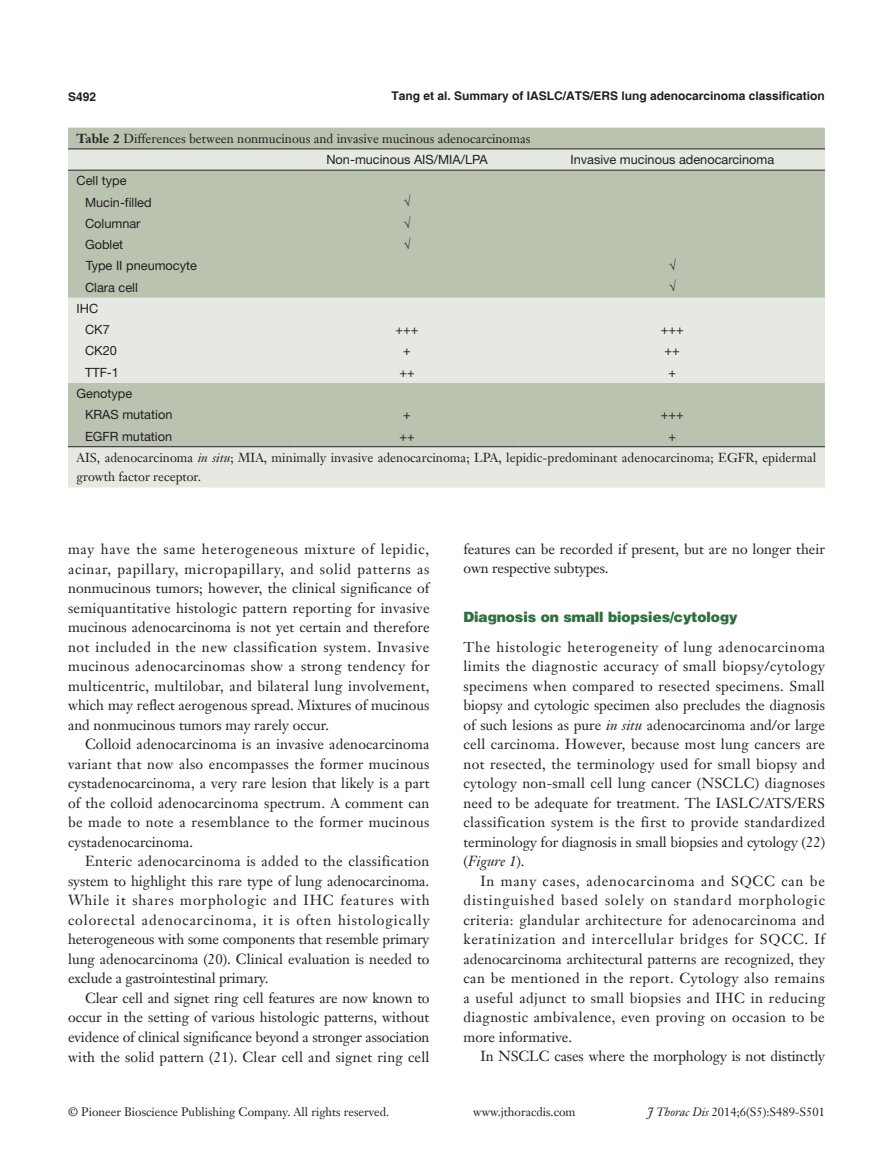
<style>
.page{position:relative;width:893px;height:1170px;background:#fff}
.page>*{position:absolute;margin:0;border:0;box-sizing:border-box;transform-origin:0 0}
.t1{font:14.25px/19.5px "Janson Text LT";color:#231f20;text-align:justify}
.t2{font:900 14.25px "Helvetica";color:#30703e}
.t3{font:12.75px/19.5px "Janson Text LT";letter-spacing:.005em;color:#231f20}
.t4{font:12.75px/21.3px "Helvetica Neue LT Pro";color:#231f20}
.t5{font:12.75px "Times New Roman";color:#231f20}
.t6{font:12px "Janson Text LT";color:#231f20}
.t7{font:700 12px "Helvetica";color:#231f20}
.s1{font-weight:700}
.s2{font-style:italic}
</style>
<div class="page">
<div style="left:68px;top:128px;width:757px;height:20px;background:#bac2b0"></div>
<svg style="left:68px;top:149px;width:757px;height:338px;background:#ccd2c4"></svg>
<hr style="left:68px;top:148px;width:226px;height:1px;background:#231f20">
<hr style="left:294px;top:148px;width:226px;height:1px;background:#231f20">
<hr style="left:520px;top:148px;width:305px;height:1px;background:#231f20">
<hr style="left:68px;top:170px;width:226px;height:1px;background:#231f20">
<hr style="left:294px;top:170px;width:226px;height:1px;background:#231f20">
<hr style="left:520px;top:170px;width:305px;height:1px;background:#231f20">
<hr style="left:68px;top:446px;width:226px;height:1px;background:#231f20">
<hr style="left:294px;top:446px;width:226px;height:1px;background:#231f20">
<hr style="left:520px;top:446px;width:305px;height:1px;background:#231f20">
<p class="t7" style="left:68px;top:89px;width:30px">S492</p>
<p class="t7" style="left:391px;top:88px;width:435px">Tang et al. Summary of IASLC/ATS/ERS lung adenocarcinoma classification</p>
<p class="t3" style="left:77px;top:128px;width:455px"><span class="s1">Table 2</span> Differences between nonmucinous and invasive mucinous adenocarcinomas</p>
<p class="t4" style="left:326px;top:148px;width:163px">Non-mucinous AIS/MIA/LPA</p>
<p class="t4" style="left:570px;top:148px;width:205px">Invasive mucinous adenocarcinoma</p>
<p class="t4" style="left:85px;top:170px;width:68px;text-indent:-9px">Cell type<br>Mucin-filled</p>
<p class="t5" style="left:404px;top:193px;width:8px">√</p>
<p class="t4" style="left:85px;top:212px;width:57px">Columnar</p>
<p class="t5" style="left:404px;top:215px;width:8px">√</p>
<p class="t4" style="left:85px;top:234px;width:40px">Goblet</p>
<p class="t5" style="left:404px;top:236px;width:8px">√</p>
<p class="t4" style="left:86px;top:255px;width:113px">Type II pneumocyte</p>
<p class="t5" style="left:669px;top:257px;width:8px">√</p>
<p class="t4" style="left:85px;top:276px;width:54px">Clara cell</p>
<p class="t5" style="left:669px;top:278px;width:8px">√</p>
<p class="t4" style="left:85px;top:297px;width:26px;text-indent:-9px">IHC<br>CK7</p>
<p class="t4" style="left:396px;top:319px;width:24px">+++</p>
<p class="t4" style="left:661px;top:319px;width:24px">+++</p>
<p class="t4" style="left:85px;top:340px;width:33px">CK20</p>
<p class="t4" style="left:403px;top:340px;width:9px">+</p>
<p class="t4" style="left:665px;top:340px;width:17px">++</p>
<p class="t4" style="left:85px;top:361px;width:36px">TTF-1</p>
<p class="t4" style="left:399px;top:361px;width:17px">++</p>
<p class="t4" style="left:668px;top:361px;width:9px">+</p>
<p class="t4" style="left:85px;top:382px;width:89px;text-indent:-9px">Genotype<br>KRAS mutation</p>
<p class="t4" style="left:403px;top:404px;width:9px">+</p>
<p class="t4" style="left:661px;top:404px;width:24px">+++</p>
<p class="t4" style="left:85px;top:425px;width:89px">EGFR mutation</p>
<p class="t4" style="left:399px;top:425px;width:17px">++</p>
<p class="t4" style="left:668px;top:425px;width:9px">+</p>
<p class="t3" style="left:77px;top:447px;width:741px">AIS, adenocarcinoma <span class="s2">in situ</span>; MIA, minimally invasive adenocarcinoma; LPA, lepidic-predominant adenocarcinoma; EGFR, epidermal growth factor receptor.</p>
<p class="t1" style="left:68px;top:539px;width:363px">may have the same heterogeneous mixture of lepidic, acinar, papillary, micropapillary, and solid patterns as nonmucinous tumors; however, the clinical significance of semiquantitative histologic pattern reporting for invasive mucinous adenocarcinoma is not yet certain and therefore not included in the new classification system. Invasive mucinous adenocarcinomas show a strong tendency for multicentric, multilobar, and bilateral lung involvement, which may reflect aerogenous spread. Mixtures of mucinous and nonmucinous tumors may rarely occur.</p>
<p class="t1" style="left:68px;top:734px;width:363px;text-indent:17px">Colloid adenocarcinoma is an invasive adenocarcinoma variant that now also encompasses the former mucinous cystadenocarcinoma, a very rare lesion that likely is a part of the colloid adenocarcinoma spectrum. A comment can be made to note a resemblance to the former mucinous cystadenocarcinoma.</p>
<p class="t1" style="left:68px;top:851px;width:363px;text-indent:17px">Enteric adenocarcinoma is added to the classification system to highlight this rare type of lung adenocarcinoma.<br>While it shares morphologic and IHC features with colorectal adenocarcinoma, it is often histologically heterogeneous with some components that resemble primary lung adenocarcinoma (20). Clinical evaluation is needed to exclude a gastrointestinal primary.</p>
<p class="t1" style="left:68px;top:988px;width:363px;text-indent:17px">Clear cell and signet ring cell features are now known to occur in the setting of various histologic patterns, without evidence of clinical significance beyond a stronger association with the solid pattern (21). Clear cell and signet ring cell</p>
<p class="t1" style="left:463px;top:539px;width:363px">features can be recorded if present, but are no longer their own respective subtypes.</p>
<p class="t2" style="left:463px;top:608px;width:276px">Diagnosis on small biopsies/cytology</p>
<p class="t1" style="left:463px;top:636px;width:363px">The histologic heterogeneity of lung adenocarcinoma limits the diagnostic accuracy of small biopsy/cytology specimens when compared to resected specimens. Small biopsy and cytologic specimen also precludes the diagnosis of such lesions as pure <span class="s2">in situ</span> adenocarcinoma and/or large cell carcinoma. However, because most lung cancers are not resected, the terminology used for small biopsy and cytology non-small cell lung cancer (NSCLC) diagnoses need to be adequate for treatment. The IASLC/ATS/ERS classification system is the first to provide standardized terminology for diagnosis in small biopsies and cytology (22) (<span class="s2">Figure 1</span>).</p>
<p class="t1" style="left:463px;top:870px;width:363px;text-indent:17px">In many cases, adenocarcinoma and SQCC can be distinguished based solely on standard morphologic criteria: glandular architecture for adenocarcinoma and keratinization and intercellular bridges for SQCC. If adenocarcinoma architectural patterns are recognized, they can be mentioned in the report. Cytology also remains a useful adjunct to small biopsies and IHC in reducing diagnostic ambivalence, even proving on occasion to be more informative.</p>
<p class="t1" style="left:480px;top:1046px;width:346px">In NSCLC cases where the morphology is not distinctly</p>
<p class="t6" style="left:68px;top:1104px;width:323px">© Pioneer Bioscience Publishing Company. All rights reserved.</p>
<p class="t6" style="left:473px;top:1104px;width:104px">www.jthoracdis.com</p>
<p class="t6" style="left:647px;top:1104px;width:179px"><span class="s2">J Thorac Dis</span> 2014;6(S5):S489-S501</p>
</div>
